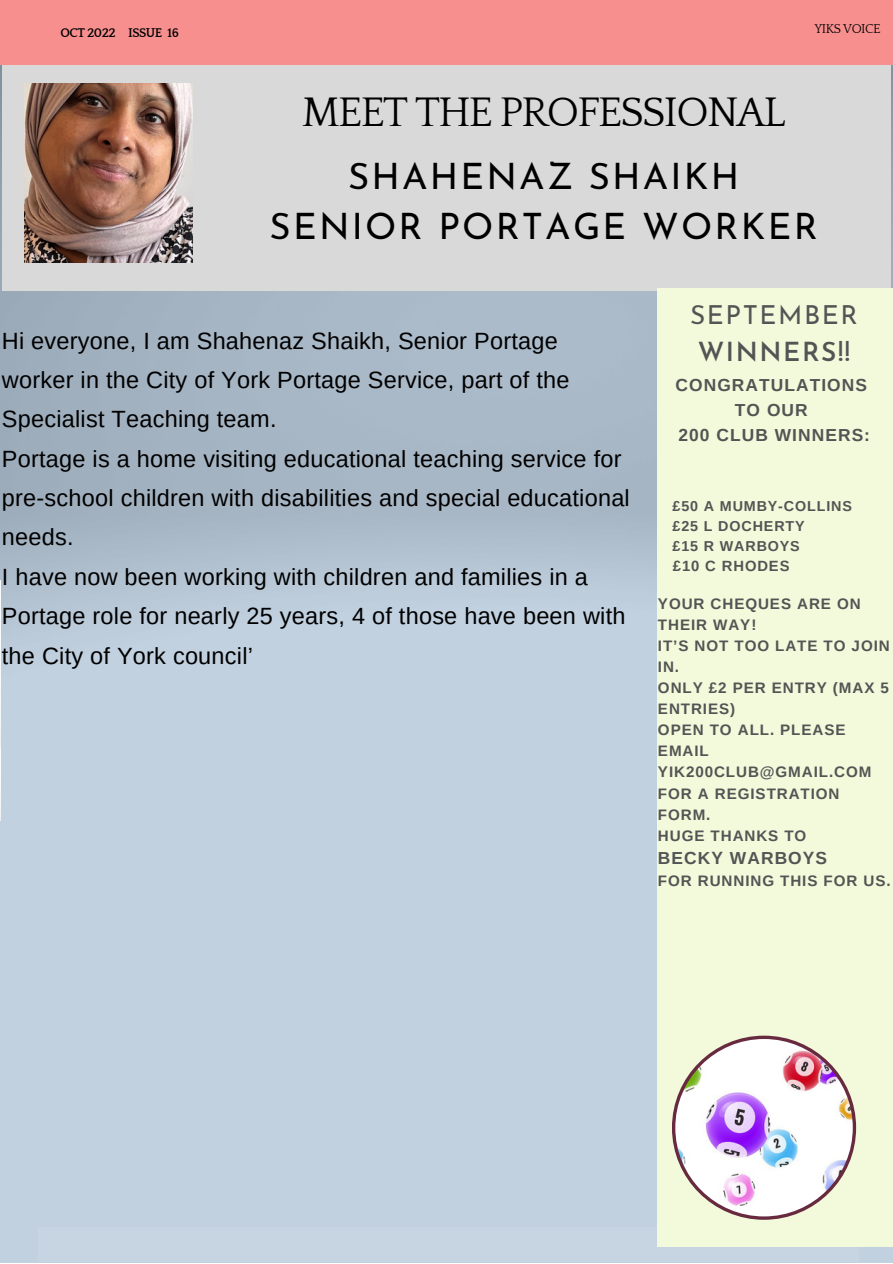
<style>
.page{position:relative;width:893px;height:1264px;background:#fff}
.page>*{position:absolute;margin:0;border:0;box-sizing:border-box;transform-origin:0 0}
.t1{font:42.45px "Quattrocento";letter-spacing:-.04em;color:#000}
.t2{font:36.45px/50.2px "Josefin Sans";letter-spacing:.06em;color:#000;text-align:center}
.t3{font:26.25px "Josefin Sans";letter-spacing:.06em;color:#545454}
.t4{font:600 26.25px "Josefin Sans";letter-spacing:.06em;color:#545454}
.t5{font:23.55px/39.3px "Arimo";letter-spacing:.01em;color:#000}
.t6{font:700 17.4px/24.6px "Arimo";letter-spacing:.06em;color:#545454;text-align:center}
.t7{font:700 15.15px/21px "Arimo";letter-spacing:.06em;color:#545454}
.t8{font:700 14.85px "Arimo";letter-spacing:.06em;color:#545454}
.t9{font:700 14.4px/20.1px "Arimo";letter-spacing:.06em;color:#545454}
.t10{font:13.2px "Quattrocento";letter-spacing:-.04em;color:#000}
.t11{font:700 12.9px "Quattrocento";letter-spacing:-.04em;color:#000}
</style>
<div class="page">
<div style="left:38px;top:1227px;width:820px;height:35px;background:#c7d5e2"></div>
<div style="left:2px;top:41px;width:888px;height:249px;background:#d9d9d9"></div>
<div style="left:657px;top:289px;width:235px;height:957px;background:#f3fadc"></div>
<div style="left:0;top:0;width:892px;height:64px;background:#f88f8f"></div>
<img style="left:672px;top:1035px;width:184px;height:184px">
<img style="left:0;top:580px;width:1px;height:240px">
<img style="left:24px;top:84px;width:169px;height:178px">
<p class="t11" style="left:60px;top:26px;width:120px">OCT 2022 ISSUE 16</p>
<p class="t10" style="left:814px;top:22px;width:68px">YIKS VOICE</p>
<h1 class="t1" style="left:302px;top:90px;width:485px">MEET THE PROFESSIONAL</h1>
<h2 class="t2" style="left:269px;top:155px;width:549px">SHAHENAZ SHAIKH<br>SENIOR PORTAGE WORKER</h2>
<p class="t5" style="left:2px;top:321px;width:629px">Hi everyone, I am Shahenaz Shaikh, Senior Portage worker in the City of York Portage Service, part of the Specialist Teaching team.<br>Portage is a home visiting educational teaching service for pre-school children with disabilities and special educational needs.<br>I have now been working with children and families in a Portage role for nearly 25 years, 4 of those have been with the City of York council’</p>
<p class="t3" style="left:690px;top:304px;width:169px">SEPTEMBER</p>
<p class="t4" style="left:697px;top:341px;width:154px">WINNERS!!</p>
<p class="t6" style="left:675px;top:373px;width:196px">CONGRATULATIONS<br>TO OUR<br>200 CLUB WINNERS:</p>
<p class="t9" style="left:672px;top:495px;width:181px">£50 A MUMBY-COLLINS £25 L DOCHERTY<br>£15 R WARBOYS</p>
<p class="t8" style="left:673px;top:558px;width:118px">£10 C RHODES</p>
<p class="t7" style="left:658px;top:593px;width:233px">YOUR CHEQUES ARE ON<br>THEIR WAY!<br>IT’S NOT TOO LATE TO JOIN<br>IN.<br>ONLY £2 PER ENTRY (MAX 5<br>ENTRIES)<br>OPEN TO ALL. PLEASE<br>EMAIL<br>YIK200CLUB@GMAIL.COM<br>FOR A REGISTRATION<br>FORM.<br>HUGE THANKS TO</p>
<p class="t6" style="left:658px;top:846px;width:170px">BECKY WARBOYS</p>
<p class="t7" style="left:658px;top:870px;width:234px">FOR RUNNING THIS FOR US.</p>
</div>
